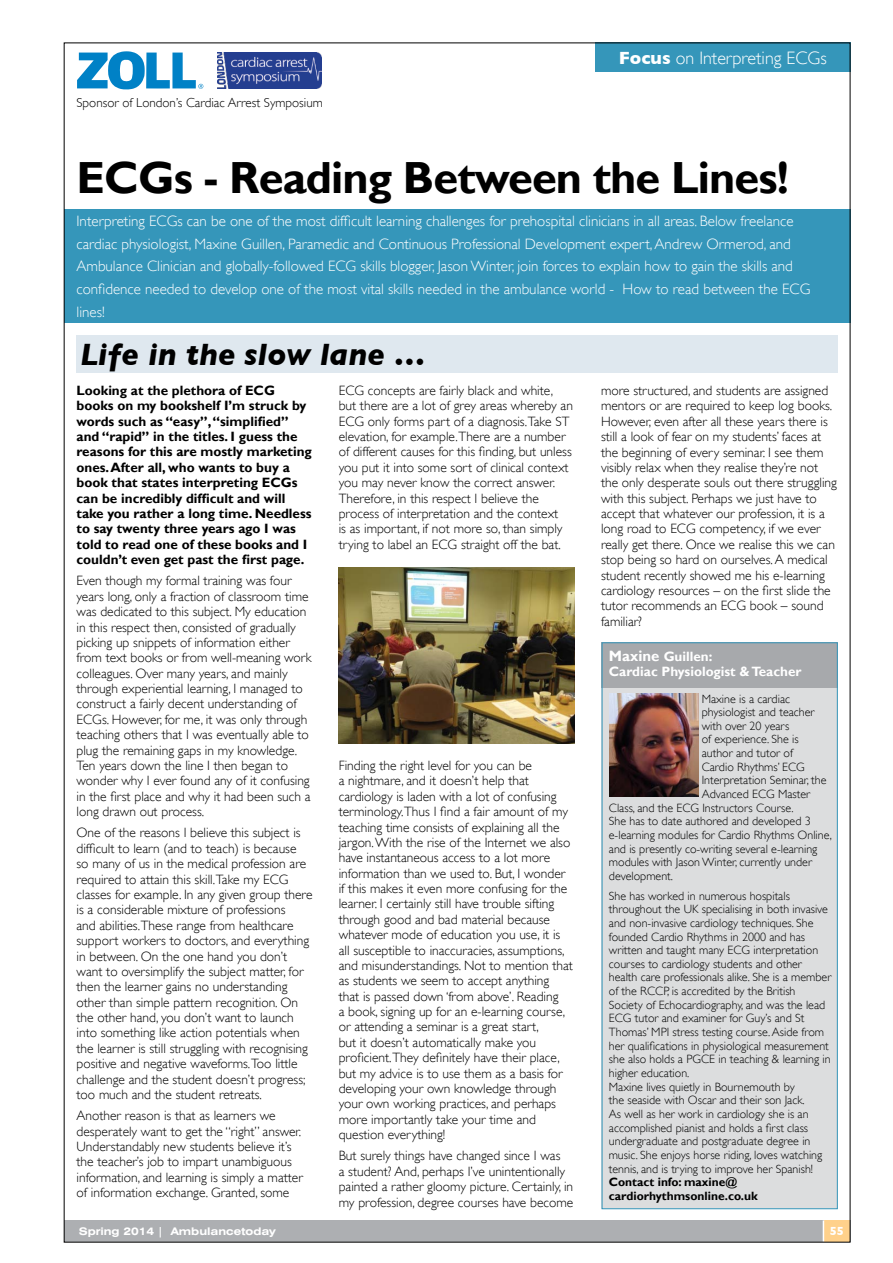
<style>
.page{position:relative;width:893px;height:1263px;background:#fff}
.page>*{position:absolute;margin:0;border:0;box-sizing:border-box;transform-origin:0 0}
.t1{font:700 45px "Gill Sans";letter-spacing:-.02em;color:#000}
.t2{font:italic 700 31.5px "Gill Sans";color:#000}
.t3{font:300 18px "Gill Sans";color:#fff}
.t4{font:300 15px/22.5px "Gill Sans";color:#fff}
.t5{font:300 13.5px/15.5px "Gill Sans";color:#000}
.t6{font:700 13.5px/15.5px "Gill Sans";color:#000}
.t7{font:700 13.5px/15px "Gill Sans";color:#fff}
.t8{font:300 13.05px "Gill Sans";color:#000}
.t9{font:300 12px/13.6px "Gill Sans";color:#000}
.t10{font:700 12px "Gill Sans";color:#fff}
.t11{font:700 expanded 10.5px "Swiss 721 BT";color:#fff}
.s1{font-weight:700}
.s2{font-size:15px}
</style>
<div class="page">
<div style="left:64px;top:1220px;width:786px;height:22px;background:#adafb2"></div>
<div style="left:824px;top:1220px;width:26px;height:22px;background:#ffd18b"></div>
<svg style="left:823px;top:1220px;width:1px;height:20px"></svg>
<div style="left:595px;top:43px;width:255px;height:29px;background:#3596ba"></div>
<svg style="left:77px;top:51px;width:126px;height:38px"></svg>
<img style="left:218px;top:53px;width:103px;height:35px">
<div style="left:64px;top:209px;width:786px;height:114px;background:#3596ba"></div>
<div style="left:601px;top:685px;width:236px;height:524px;background:#dcddde"></div>
<div style="left:602px;top:642px;width:236px;height:46px;background:#a7a9ac"></div>
<img style="left:609px;top:693px;width:90px;height:103px">
<div style="left:602px;top:642px;width:236px;height:567px;border:1px solid #3596ba"></div>
<div style="left:76px;top:335px;width:762px;height:38px;background:#dfe8ef"></div>
<img style="left:339px;top:567px;width:236px;height:176px">
<p class="t8" style="left:77px;top:95px;width:248px">Sponsor of London’s Cardiac Arrest Symposium</p>
<p class="t3" style="left:619px;top:48px;width:209px"><span class="s1">Focus</span> on Interpreting ECGs</p>
<p class="t1" style="left:77px;top:150px;width:32px">ECG</p>
<p class="t1" style="left:174px;top:150px;width:617px">s - Reading Between the Lines!</p>
<p class="t4" style="left:77px;top:210px;width:735px">Interpreting ECGs can be one of the most difficult learning challenges for prehospital clinicians in all areas. Below freelance cardiac physiologist, Maxine Guillen, Paramedic and Continuous Professional Development expert, Andrew Ormerod, and Ambulance Clinician and globally-followed ECG skills blogger, Jason Winter, join forces to explain how to gain the skills and confidence needed to develop one of the most vital skills needed in the ambulance world - How to read between the ECG lines!</p>
<p class="t2" style="left:80px;top:336px;width:347px">Life in the slow lane …</p>
<p class="t6" style="left:77px;top:383px;width:237px">Looking at the plethora of ECG<br>books on my bookshelf I ’m struck by words such as “easy”, “simplified” and “rapid” in the titles. I guess the reasons for this are mostly marketing ones. After all, who wants to buy a book that states interpreting ECG</p>
<p class="t6" style="left:292px;top:475px;width:7px">s</p>
<p class="t6" style="left:77px;top:491px;width:237px">can be incredibly difficult and will take you rather a long time. Needless to say twenty three years ago I was told to read one of these books and I couldn’t even get past the first page.</p>
<p class="t5" style="left:77px;top:573px;width:237px">Even though my formal training was four years long, only a fraction of classroom time was dedicated to this subject. My education in this respect then, consisted of gradually picking up snippets of information either from text books or from well-meaning work colleagues. Over many years, and mainly through experiential learning, I managed to construct a fairly decent understanding of ECGs. However, for me, it was only through teaching others that I was eventually able to plug the remaining gaps in my knowledge.<br>Ten years down the line I then began to wonder why I ever found any of it confusing in the first place and why it had been such a long drawn out process.</p>
<p class="t5" style="left:77px;top:825px;width:237px">One of the reasons I believe this subject is difficult to learn (and to teach) is because<br>so many of us in the medical profession are required to attain this skill.Take my ECG classes for example. In any given group there is a considerable mixture of professions<br>and abilities.These range from healthcare support workers to doctors, and everything in between. On the one hand you don’t want to oversimplify the subject matter, for then the learner gains no understanding other than simple pattern recognition. On the other hand, you don’t want to launch into something like action potentials when the learner is still struggling with recognising positive and negative waveforms.Too little challenge and the student doesn’t progress; too much and the student retreats.</p>
<p class="t5" style="left:77px;top:1108px;width:228px">Another reason is that as learners we desperately want to get the “right” answer.<br>Understandably new students believe it’s the teacher’s job to impart unambiguous information, and learning is simply a matter of information exchange. Granted, some</p>
<p class="t5" style="left:339px;top:383px;width:236px">ECG concepts are fairly black and white, but there are a lot of grey areas whereby an ECG only forms part of a diagnosis.Take ST elevation, for example.There are a number of different causes for this finding, but unless you put it into some sort of clinical context you may never know the correct answer.<br>Therefore, in this respect I believe the process of interpretation and the context<br>is as important, if not more so, than simply trying to label an ECG straight off the bat.</p>
<p class="t5" style="left:339px;top:758px;width:236px">Finding the right level for you can be<br>a nightmare, and it doesn’t help that cardiology is laden with a lot of confusing terminology.Thus I find a fair amount of my teaching time consists of explaining all the jargon. With the rise of the Internet we also have instantaneous access to a lot more information than we used to. But, I wonder if this makes it even more confusing for the learner. I certainly still have trouble sifting through good and bad material because whatever mode of education you use, it is all susceptible to inaccuracies, assumptions, and misunderstandings. Not to mention that as students we seem to accept anything that is passed down ‘from above’. Reading<br>a book, signing up for an e-learning course, or attending a seminar is a great start,<br>but it doesn’t automatically make you proficient.They definitely have their place, but my advice is to use them as a basis for developing your own knowledge through your own working practices, and perhaps more importantly take your time and question everything!</p>
<p class="t5" style="left:339px;top:1148px;width:236px">But surely things have changed since I was<br>a student? And, perhaps I’ve unintentionally painted a rather gloomy picture. Certainly, in my profession, degree courses have become</p>
<p class="t5" style="left:601px;top:383px;width:237px">more structured, and students are assigned mentors or are required to keep log books.<br>However, even after all these years there is still a look of fear on my students’ faces at the beginning of every seminar. I see them visibly relax when they realise they’re not the only desperate souls out there struggling with this subject. Perhaps we just have to accept that whatever our profession, it is a long road to ECG competency, if we ever really get there. Once we realise this we can stop being so hard on ourselves. A medical student recently showed me his e-learning cardiology resources – on the first slide the tutor recommends an ECG book – sound familiar?</p>
<p class="t7" style="left:609px;top:649px;width:194px"><span class="s2">Maxine</span> Guillen:<br>Cardiac Physiologist &amp; Teacher</p>
<p class="t9" style="left:702px;top:692px;width:90px">Maxine is a cardiac</p>
<p class="t9" style="left:702px;top:705px;width:114px">physiologist and teacher</p>
<p class="t9" style="left:702px;top:719px;width:89px">with over 20 years</p>
<p class="t9" style="left:702px;top:733px;width:98px">of experience. She is</p>
<p class="t9" style="left:702px;top:746px;width:93px">author and tutor of</p>
<p class="t9" style="left:702px;top:760px;width:105px">Cardio Rhythms’ ECG</p>
<p class="t9" style="left:702px;top:773px;width:126px">Interpretation Seminar, the</p>
<p class="t9" style="left:702px;top:787px;width:110px">Advanced ECG Master</p>
<p class="t9" style="left:609px;top:801px;width:186px">Class, and the ECG Instructors Course.</p>
<p class="t9" style="left:609px;top:814px;width:203px">She has to date authored and developed 3</p>
<p class="t9" style="left:609px;top:828px;width:225px">e-learning modules for Cardio Rhythms Online,</p>
<p class="t9" style="left:609px;top:842px;width:210px">and is presently co-writing several e-learning</p>
<p class="t9" style="left:609px;top:855px;width:205px">modules with Jason Winter, currently under</p>
<p class="t9" style="left:609px;top:869px;width:66px">development.</p>
<p class="t9" style="left:609px;top:889px;width:224px">She has worked in numerous hospitals throughout the UK specialising in both invasive and non-invasive cardiology techniques. She founded Cardio Rhythms in 2000 and has written and taught many ECG interpretation courses to cardiology students and other health care professionals alike. She is a member of the RCCP, is accredited by the British Society of Echocardiography, and was the lead ECG tutor and examiner for Guy’s and St Thomas’ MPI stress testing course. Aside from her qualifications in physiological measurement she also holds a PGCE in teaching &amp; learning in higher education.<br>Maxine lives quietly in Bournemouth by<br>the seaside with Oscar and their son Jack.<br>As well as her work in cardiology she is an accomplished pianist and holds a first class undergraduate and postgraduate degree in music. She enjoys horse riding, loves watching tennis, and is trying to improve her Spanish!<br><span class="s1">Contact info: maxine@ cardiorhythmsonline.co.uk</span></p>
<p class="t11" style="left:79px;top:1225px;width:199px">Spring 2014 | Ambulancetoday</p>
<p class="t10" style="left:830px;top:1224px;width:16px">5 53</p>
</div>
